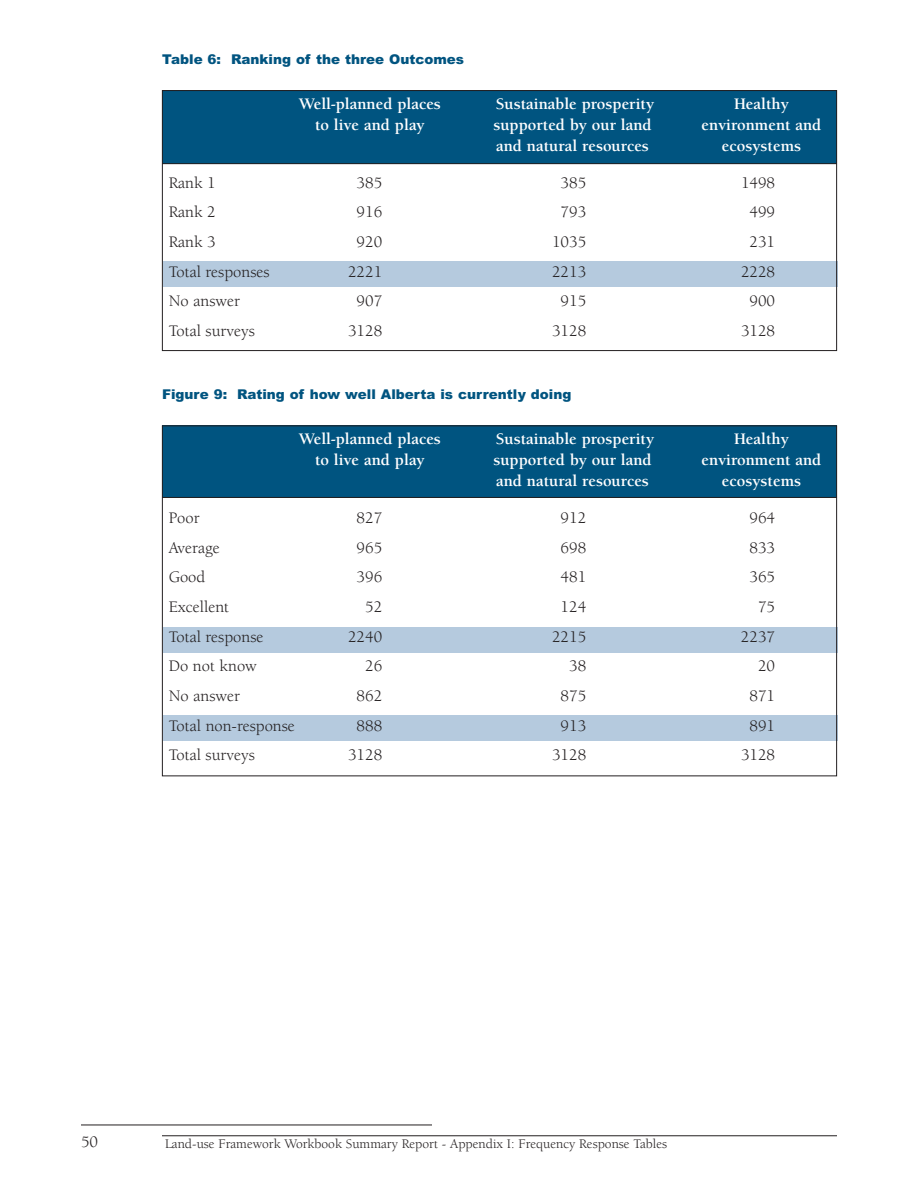
<style>
.page{position:relative;width:918px;height:1188px;background:#fff}
.page>*{position:absolute;margin:0;border:0;box-sizing:border-box;transform-origin:0 0}
.t1{font:16.5px "Berkeley";color:#231f20}
.t2{font:700 16.5px "Berkeley";color:#fff}
.t3{font:900 13.5px "Arial";color:#005480}
.t4{font:13.5px "Berkeley";color:#231f20}
</style>
<div class="page">
<hr style="left:162px;top:1135px;width:675px;height:1px;background:#231f20">
<hr style="left:81px;top:1125px;width:351px;height:1px;background:#231f20">
<div style="left:163px;top:261px;width:675px;height:26px;background:#b5cade"></div>
<div style="left:162px;top:91px;width:675px;height:73px;background:#005480"></div>
<div style="left:162px;top:90px;width:675px;height:261px;border:1px solid #231f20"></div>
<hr style="left:162px;top:163px;width:675px;height:1px;background:#231f20">
<div style="left:163px;top:715px;width:675px;height:25px;background:#b5cade"></div>
<div style="left:163px;top:627px;width:675px;height:25px;background:#b5cade"></div>
<div style="left:162px;top:426px;width:675px;height:72px;background:#005480"></div>
<hr style="left:162px;top:497px;width:675px;height:1px;background:#231f20">
<p class="t3" style="left:162px;top:54px;width:304px">Table 6: Ranking of the three Outcomes</p>
<p class="t2" style="left:299px;top:97px;width:144px">Well-planned places</p>
<p class="t2" style="left:496px;top:97px;width:160px">Sustainable prosperity</p>
<p class="t2" style="left:734px;top:97px;width:56px">Healthy</p>
<p class="t2" style="left:315px;top:118px;width:111px">to live and play</p>
<p class="t2" style="left:493px;top:118px;width:160px">supported by our land</p>
<p class="t2" style="left:702px;top:118px;width:121px">environment and</p>
<p class="t2" style="left:496px;top:139px;width:154px">and natural resources</p>
<p class="t2" style="left:722px;top:139px;width:81px">ecosystems</p>
<p class="t1" style="left:169px;top:176px;width:49px">Rank 1</p>
<p class="t1" style="left:357px;top:176px;width:27px">385</p>
<p class="t1" style="left:561px;top:176px;width:27px">385</p>
<p class="t1" style="left:741px;top:176px;width:36px">1498</p>
<p class="t1" style="left:169px;top:206px;width:49px">Rank 2</p>
<p class="t1" style="left:357px;top:206px;width:27px">916</p>
<p class="t1" style="left:561px;top:206px;width:27px">793</p>
<p class="t1" style="left:750px;top:206px;width:27px">499</p>
<p class="t1" style="left:169px;top:235px;width:49px">Rank 3</p>
<p class="t1" style="left:357px;top:235px;width:27px">920</p>
<p class="t1" style="left:552px;top:235px;width:36px">1035</p>
<p class="t1" style="left:750px;top:235px;width:27px">231</p>
<p class="t1" style="left:169px;top:265px;width:102px">Total responses</p>
<p class="t1" style="left:348px;top:265px;width:36px">2221</p>
<p class="t1" style="left:552px;top:265px;width:36px">2213</p>
<p class="t1" style="left:741px;top:265px;width:36px">2228</p>
<p class="t1" style="left:169px;top:295px;width:73px">No answer</p>
<p class="t1" style="left:357px;top:295px;width:27px">907</p>
<p class="t1" style="left:561px;top:295px;width:27px">915</p>
<p class="t1" style="left:750px;top:295px;width:27px">900</p>
<p class="t1" style="left:169px;top:324px;width:88px">Total surveys</p>
<p class="t1" style="left:348px;top:324px;width:36px">3128</p>
<p class="t1" style="left:552px;top:324px;width:36px">3128</p>
<p class="t1" style="left:741px;top:324px;width:36px">3128</p>
<p class="t3" style="left:162px;top:389px;width:411px">Figure 9: Rating of how well Alberta is currently doing</p>
<p class="t2" style="left:299px;top:432px;width:144px">Well-planned places</p>
<p class="t2" style="left:496px;top:432px;width:160px">Sustainable prosperity</p>
<p class="t2" style="left:734px;top:432px;width:56px">Healthy</p>
<p class="t2" style="left:315px;top:453px;width:111px">to live and play</p>
<p class="t2" style="left:493px;top:453px;width:160px">supported by our land</p>
<p class="t2" style="left:702px;top:453px;width:121px">environment and</p>
<p class="t2" style="left:496px;top:474px;width:154px">and natural resources</p>
<p class="t2" style="left:722px;top:474px;width:81px">ecosystems</p>
<p class="t1" style="left:169px;top:511px;width:32px">Poor</p>
<p class="t1" style="left:357px;top:511px;width:27px">827</p>
<p class="t1" style="left:561px;top:511px;width:27px">912</p>
<p class="t1" style="left:750px;top:511px;width:27px">964</p>
<p class="t1" style="left:169px;top:541px;width:53px">Average</p>
<p class="t1" style="left:357px;top:541px;width:27px">965</p>
<p class="t1" style="left:561px;top:541px;width:27px">698</p>
<p class="t1" style="left:750px;top:541px;width:27px">833</p>
<p class="t1" style="left:169px;top:571px;width:38px">Good</p>
<p class="t1" style="left:357px;top:571px;width:27px">396</p>
<p class="t1" style="left:561px;top:571px;width:27px">481</p>
<p class="t1" style="left:750px;top:571px;width:27px">365</p>
<p class="t1" style="left:169px;top:600px;width:62px">Excellent</p>
<p class="t1" style="left:365px;top:600px;width:19px">52</p>
<p class="t1" style="left:561px;top:600px;width:27px">124</p>
<p class="t1" style="left:758px;top:600px;width:19px">75</p>
<p class="t1" style="left:169px;top:630px;width:96px">Total response</p>
<p class="t1" style="left:348px;top:630px;width:36px">2240</p>
<p class="t1" style="left:552px;top:630px;width:36px">2215</p>
<p class="t1" style="left:741px;top:630px;width:36px">2237</p>
<p class="t1" style="left:169px;top:660px;width:90px">Do not know</p>
<p class="t1" style="left:365px;top:660px;width:19px">26</p>
<p class="t1" style="left:569px;top:660px;width:19px">38</p>
<p class="t1" style="left:758px;top:660px;width:19px">20</p>
<p class="t1" style="left:169px;top:689px;width:73px">No answer</p>
<p class="t1" style="left:357px;top:689px;width:27px">862</p>
<p class="t1" style="left:561px;top:689px;width:27px">875</p>
<p class="t1" style="left:750px;top:689px;width:27px">871</p>
<p class="t1" style="left:169px;top:719px;width:128px">Total non-response</p>
<p class="t1" style="left:357px;top:719px;width:27px">888</p>
<p class="t1" style="left:561px;top:719px;width:27px">913</p>
<p class="t1" style="left:750px;top:719px;width:27px">891</p>
<p class="t1" style="left:169px;top:749px;width:88px">Total surveys</p>
<p class="t1" style="left:348px;top:749px;width:36px">3128</p>
<p class="t1" style="left:552px;top:749px;width:36px">3128</p>
<p class="t1" style="left:741px;top:749px;width:36px">3128</p>
<p class="t1" style="left:81px;top:1136px;width:19px">50</p>
<p class="t4" style="left:165px;top:1139px;width:504px">Land-use Framework Workbook Summary Report - Appendix I: Frequency Response Tables</p>
</div>
